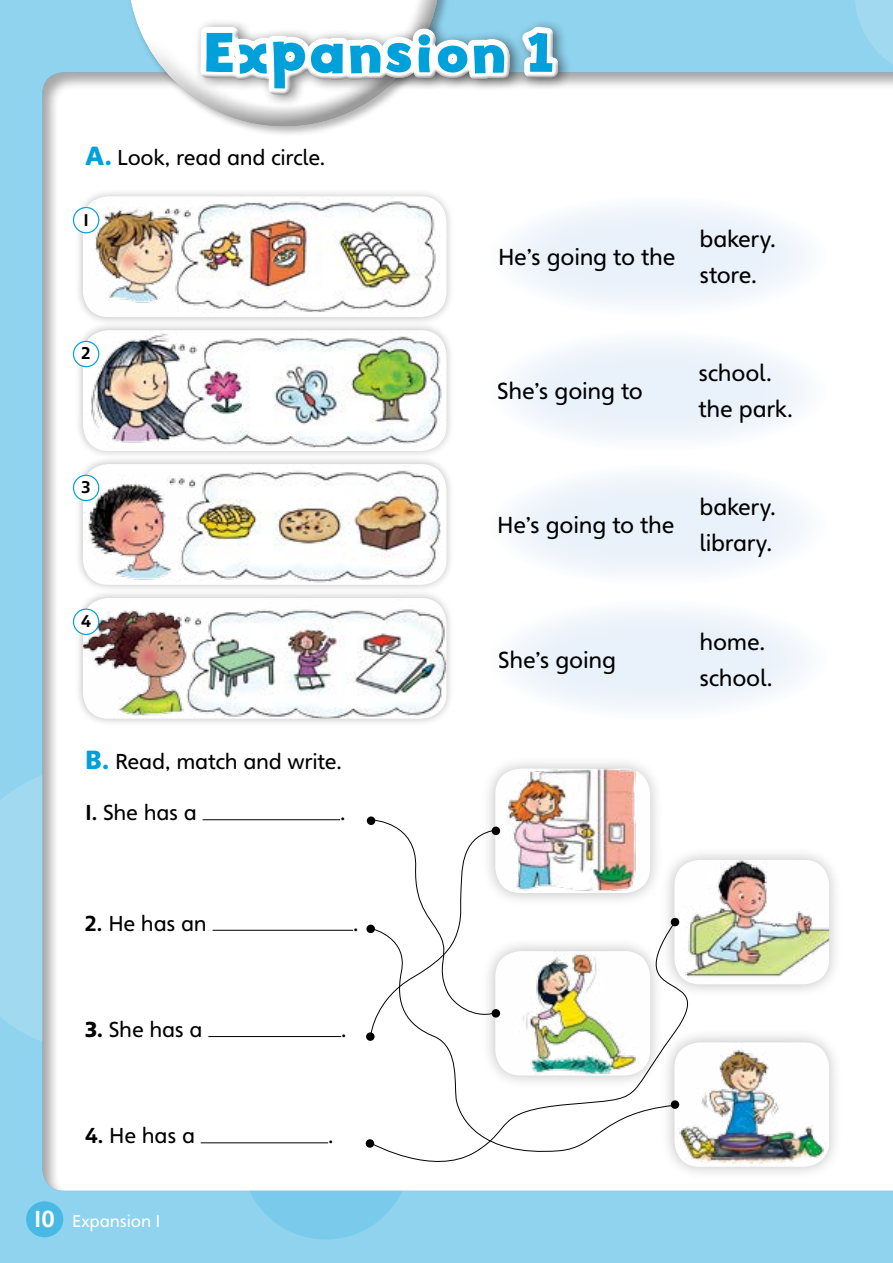
<style>
.page{position:relative;width:893px;height:1263px;background:#90d3ee}
.page>*{position:absolute;margin:0;border:0;box-sizing:border-box;transform-origin:0 0}
.t1{font:700 58.5px "Billy";letter-spacing:.06em;color:#00a0da}
.t2{font:22.5px/36px "Heinemann";letter-spacing:-.015em;color:#000}
.t3{font:21px "Heinemann";letter-spacing:-.015em;color:#000}
.t4{font:16.5px "Heinemann";letter-spacing:-.01em;color:#fff}
.t5{font:700 16.5px "Heinemann";color:#000}
.s1{font-weight:900;font-size:25.5px;color:#00a0da}
.s2{font-weight:700}
.s3{font-weight:900}
.s4{font-weight:700;font-size:22.5px}
</style>
<div class="page">
<svg style="left:855px;top:0;width:38px;height:61px"></svg>
<div style="left:241px;top:1070px;width:169px;height:169px;background:#7acbeb;border-radius:50%"></div>
<div style="left:0;top:781px;width:30px;height:255px;background:#a0d9f0"></div>
<div style="left:30px;top:61px;width:863px;height:1130px;background:#000;opacity:.35"></div>
<div style="left:125px;top:0;width:327px;height:138px;background:#000;opacity:.3"></div>
<div style="left:115px;top:0;width:317px;height:53px;background:#90d3ee"></div>
<div style="left:193px;top:18px;width:380px;height:89px;background:#000;opacity:.5"></div>
<svg style="left:128px;top:0;width:437px;height:126px"></svg>
<div style="left:196px;top:22px;width:365px;height:72px;background:#fff;opacity:.4"></div>
<div style="left:198px;top:27px;width:365px;height:72px;background:#000;opacity:.4"></div>
<div style="left:26px;top:1201px;width:37px;height:36px;background:#48b9e4;border-radius:50%"></div>
<div style="left:75px;top:189px;width:380px;height:136px;background:#000;opacity:.25"></div>
<img style="left:83px;top:196px;width:363px;height:121px">
<div style="left:75px;top:322px;width:380px;height:137px;background:#000;opacity:.25"></div>
<img style="left:83px;top:330px;width:363px;height:121px">
<div style="left:75px;top:456px;width:380px;height:137px;background:#000;opacity:.25"></div>
<img style="left:83px;top:464px;width:363px;height:121px">
<div style="left:75px;top:590px;width:380px;height:137px;background:#000;opacity:.25"></div>
<img style="left:83px;top:599px;width:363px;height:120px">
<div style="left:74px;top:341px;width:25px;height:26px;background:#fff;border-radius:50%"></div>
<div style="left:73px;top:341px;width:26px;height:26px;border:1px solid #00a0da;border-radius:50%"></div>
<div style="left:74px;top:475px;width:25px;height:25px;background:#fff;border-radius:50%"></div>
<div style="left:73px;top:475px;width:26px;height:26px;border:1px solid #00a0da;border-radius:50%"></div>
<div style="left:74px;top:609px;width:25px;height:25px;background:#fff;border-radius:50%"></div>
<div style="left:73px;top:608px;width:26px;height:27px;border:1px solid #00a0da;border-radius:50%"></div>
<div style="left:367px;top:816px;width:8px;height:9px;background:#000;border-radius:50%"></div>
<div style="left:366px;top:925px;width:9px;height:8px;background:#000;border-radius:50%"></div>
<div style="left:366px;top:1032px;width:9px;height:9px;background:#000;border-radius:50%"></div>
<div style="left:366px;top:1139px;width:8px;height:9px;background:#000;border-radius:50%"></div>
<hr style="left:203px;top:819px;width:137px;height:1px;background:#000">
<hr style="left:212px;top:930px;width:141px;height:1px;background:#000">
<hr style="left:208px;top:1036px;width:133px;height:1px;background:#000">
<hr style="left:201px;top:1142px;width:127px;height:1px;background:#000">
<div style="left:489px;top:196px;width:339px;height:121px;background:#e9f1fa;border-radius:50%"></div>
<div style="left:489px;top:331px;width:339px;height:120px;background:#e9f1fa;border-radius:50%"></div>
<div style="left:489px;top:465px;width:339px;height:120px;background:#e9f1fa;border-radius:50%"></div>
<div style="left:489px;top:600px;width:339px;height:120px;background:#e9f1fa;border-radius:50%"></div>
<div style="left:481px;top:754px;width:183px;height:153px;background:#000;opacity:.25"></div>
<img style="left:495px;top:769px;width:155px;height:124px">
<div style="left:492px;top:826px;width:8px;height:9px;background:#000;border-radius:50%"></div>
<div style="left:660px;top:845px;width:183px;height:153px;background:#000;opacity:.25"></div>
<img style="left:674px;top:860px;width:155px;height:124px">
<div style="left:671px;top:918px;width:8px;height:8px;background:#000;border-radius:50%"></div>
<div style="left:660px;top:1028px;width:183px;height:153px;background:#000;opacity:.25"></div>
<img style="left:726px;top:1042px;width:103px;height:125px">
<img style="left:892px;top:498px;width:1px;height:172px">
<svg style="left:370px;top:819px;width:126px;height:215px"></svg>
<svg style="left:373px;top:922px;width:353px;height:255px"></svg>
<div style="left:74px;top:208px;width:25px;height:25px;background:#fff;border-radius:50%"></div>
<div style="left:73px;top:207px;width:26px;height:26px;border:1px solid #00a0da;border-radius:50%"></div>
<h1 class="t1" style="left:204px;top:19px;width:351px">Expansion 1</h1>
<p class="t3" style="left:85px;top:145px;width:242px"><span class="s1">A.</span> Look, read and circle.</p>
<p class="t5" style="left:83px;top:209px;width:7px">1</p>
<p class="t2" style="left:498px;top:239px;width:179px">He’s going to the</p>
<p class="t2" style="left:699px;top:221px;width:78px">bakery. store.</p>
<p class="t5" style="left:82px;top:343px;width:11px">2</p>
<p class="t5" style="left:82px;top:477px;width:11px">3</p>
<p class="t5" style="left:81px;top:611px;width:12px">4</p>
<p class="t3" style="left:85px;top:748px;width:259px"><span class="s1">B.</span> Read, match and write.</p>
<p class="t3" style="left:85px;top:800px;width:113px"><span class="s2">1.</span> She has a</p>
<p class="t3" style="left:340px;top:800px;width:7px">.</p>
<p class="t2" style="left:497px;top:373px;width:147px">She’s going to</p>
<p class="t2" style="left:699px;top:355px;width:96px">school. the park.</p>
<p class="t2" style="left:497px;top:507px;width:179px">He’s going to the</p>
<p class="t2" style="left:699px;top:489px;width:78px">bakery. library.</p>
<p class="t2" style="left:498px;top:642px;width:119px">She’s going</p>
<p class="t2" style="left:699px;top:624px;width:75px">home. school.</p>
<p class="t3" style="left:85px;top:910px;width:123px"><span class="s2">2.</span> He has an</p>
<p class="t3" style="left:85px;top:1016px;width:119px"><span class="s3">3.</span> She has a</p>
<p class="t3" style="left:85px;top:1123px;width:112px"><span class="s2">4.</span> He has a</p>
<p class="t4" style="left:34px;top:1211px;width:128px"><span class="s4">10</span> Expansion 1</p>
<p class="t3" style="left:353px;top:910px;width:7px">.</p>
<p class="t3" style="left:341px;top:1016px;width:7px">.</p>
<p class="t3" style="left:328px;top:1123px;width:7px">.</p>
</div>
